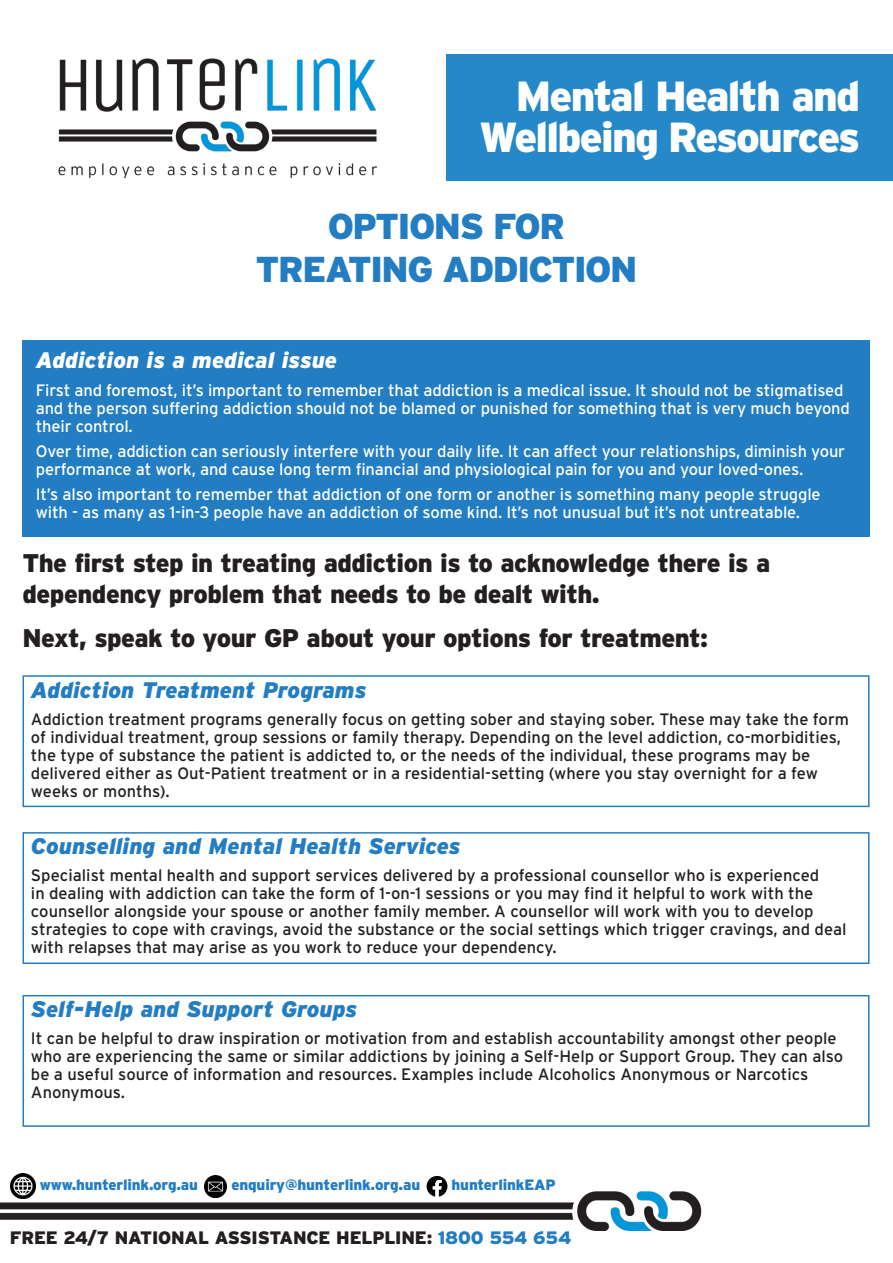
<style>
.page{position:relative;width:893px;height:1263px;background:#fff}
.page>*{position:absolute;margin:0;border:0;box-sizing:border-box;transform-origin:0 0}
.t1{font:900 42px/40.5px "Interstate";letter-spacing:-.04em;color:#fff;text-align:right}
.t2{font:900 36px "Interstate";letter-spacing:-.04em;color:#227dc2}
.t3{font:900 25.5px/30.6px "Interstate";letter-spacing:-.02em;color:#231f20}
.t4{font:italic 900 22.5px "Interstate";color:#227dc2}
.t5{font:italic 900 22.5px "Interstate";color:#fff}
.t6{font:900 18px "Interstate";letter-spacing:-.01em;color:#231f20}
.t7{font:16.5px/18px "Interstate";color:#231f20}
.t8{font:16.5px/18px "Interstate";letter-spacing:-.01em;color:#fff}
.t9{font:900 15px "Interstate";letter-spacing:-.01em;color:#227dc2}
.s1{color:#227dc2}
</style>
<div class="page">
<img style="left:58px;top:58px;width:319px;height:121px">
<div style="left:446px;top:54px;width:447px;height:127px;background:#2589c9"></div>
<div style="left:23px;top:340px;width:847px;height:196px;background:#227dc2"></div>
<div style="left:23px;top:675px;width:846px;height:132px;background:#fff;border:2px solid #227dc2"></div>
<div style="left:23px;top:832px;width:846px;height:132px;background:#fff;border:2px solid #227dc2"></div>
<div style="left:23px;top:995px;width:846px;height:132px;background:#fff;border:2px solid #227dc2"></div>
<img style="left:0;top:1190px;width:701px;height:41px">
<svg style="left:427px;top:1176px;width:20px;height:21px"></svg>
<img style="left:204px;top:1175px;width:23px;height:23px">
<img style="left:11px;top:1174px;width:24px;height:25px">
<p class="t1" style="left:479px;top:76px;width:383px">Mental Health and<br>Wellbeing Resources</p>
<p class="t2" style="left:328px;top:205px;width:239px">OPTIONS FOR</p>
<p class="t2" style="left:256px;top:248px;width:383px">TREATING ADDICTION</p>
<p class="t5" style="left:36px;top:347px;width:303px">Addiction is a medical issue</p>
<p class="t8" style="left:36px;top:381px;width:816px">First and foremost, it’s important to remember that addiction is a medical issue. It should not be stigmatised and the person suffering addiction should not be blamed or punished for something that is very much beyond their control.</p>
<p class="t8" style="left:36px;top:442px;width:811px">Over time, addiction can seriously interfere with your daily life. It can affect your relationships, diminish your performance at work, and cause long term financial and physiological pain for you and your loved-ones.</p>
<p class="t8" style="left:36px;top:485px;width:786px">It’s also important to remember that addiction of one form or another is something many people struggle with - as many as 1-in-3 people have an addiction of some kind. It’s not unusual but it’s not untreatable.</p>
<p class="t3" style="left:23px;top:547px;width:749px">The first step in treating addiction is to acknowledge there is a dependency problem that needs to be dealt with.</p>
<p class="t3" style="left:23px;top:622px;width:687px">Next, speak to your GP about your options for treatment:</p>
<p class="t4" style="left:31px;top:677px;width:337px">Addiction Treatment Programs</p>
<p class="t7" style="left:31px;top:710px;width:820px">Addiction treatment programs generally focus on getting sober and staying sober. These may take the form of individual treatment, group sessions or family therapy. Depending on the level addiction, co-morbidities, the type of substance the patient is addicted to, or the needs of the individual, these programs may be delivered either as Out-Patient treatment or in a residential-setting (where you stay overnight for a few weeks or months).</p>
<p class="t4" style="left:31px;top:834px;width:431px">Counselling and Mental Health Services</p>
<p class="t7" style="left:31px;top:866px;width:817px">Specialist mental health and support services delivered by a professional counsellor who is experienced<br>in dealing with addiction can take the form of 1-on-1 sessions or you may find it helpful to work with the counsellor alongside your spouse or another family member. A counsellor will work with you to develop strategies to cope with cravings, avoid the substance or the social settings which trigger cravings, and deal with relapses that may arise as you work to reduce your dependency.</p>
<p class="t4" style="left:31px;top:996px;width:328px">Self-Help and Support Groups</p>
<p class="t7" style="left:31px;top:1029px;width:814px">It can be helpful to draw inspiration or motivation from and establish accountability amongst other people who are experiencing the same or similar addictions by joining a Self-Help or Support Group. They can also be a useful source of information and resources. Examples include Alcoholics Anonymous or Narcotics Anonymous.</p>
<p class="t9" style="left:40px;top:1176px;width:160px">www.hunterlink.org.au</p>
<p class="t9" style="left:231px;top:1176px;width:190px">enquiry@hunterlink.org.au</p>
<p class="t9" style="left:452px;top:1176px;width:106px">hunterlinkEAP</p>
<p class="t6" style="left:10px;top:1227px;width:563px">FREE 24/7 NATIONAL ASSISTANCE HELPLINE: <span class="s1">1800 554 654</span></p>
</div>
